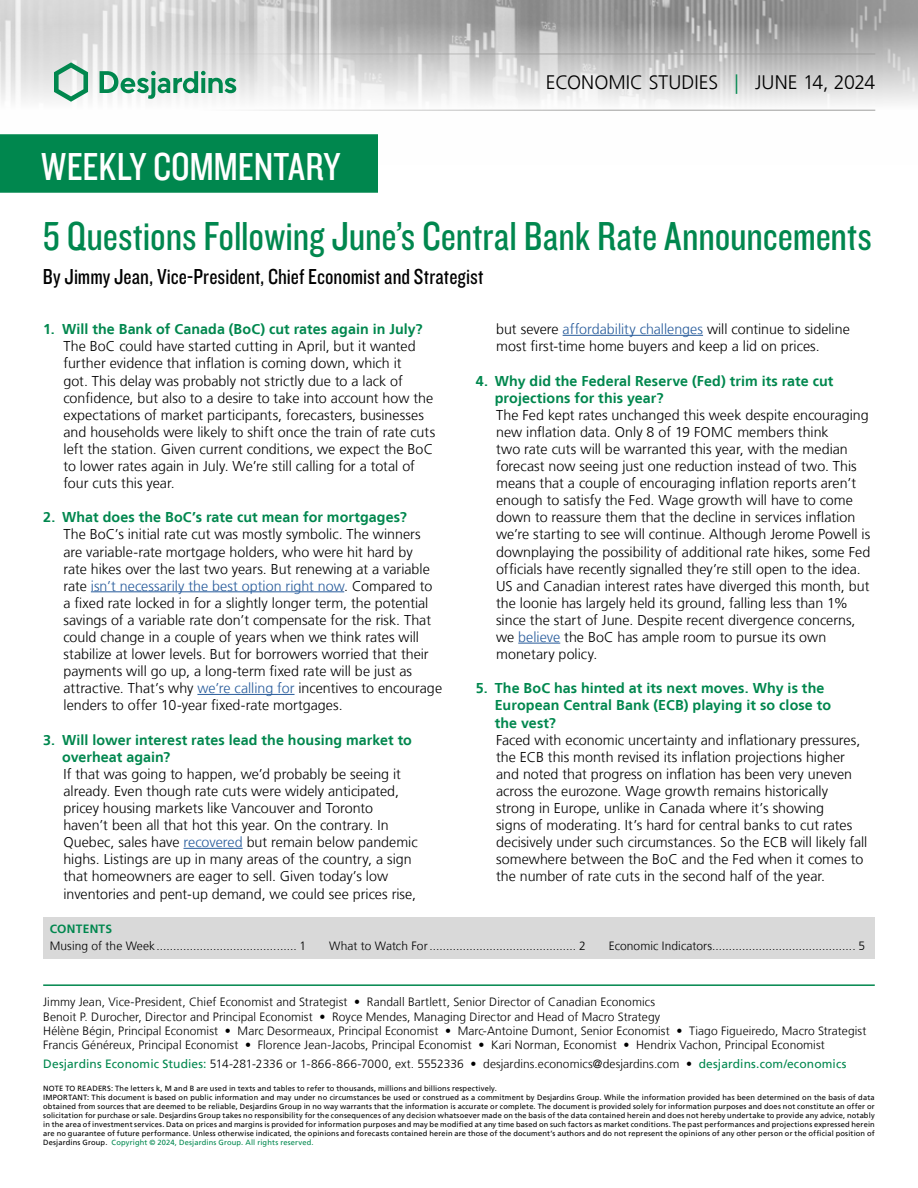
<style>
.page{position:relative;width:918px;height:1188px;background:#fff}
.page>*{position:absolute;margin:0;border:0;box-sizing:border-box;transform-origin:0 0}
.t1{font:42px "Knockout 29 Junior Ltweight";letter-spacing:-.005em;color:#00874e}
.t2{font:40.5px "Knockout 29 Junior Ltweight";color:#fff}
.t3{font:22.5px "Knockout 29 Junior Ltweight";letter-spacing:.005em;color:#000}
.t4{font:300 19.5px "Frutiger LT";color:#000}
.t5{font:300 14.25px/17.1px "Frutiger LT";color:#000}
.t6{font:700 14.25px/17.1px "Frutiger LT";letter-spacing:.005em;color:#00874e}
.t7{font:300 12px/14.4px "Frutiger LT";letter-spacing:.005em;color:#000}
.t8{font:700 12px "Frutiger LT";letter-spacing:.02em;color:#00874e}
.t9{font:7.5px/9px "Frutiger LT";letter-spacing:.02em;color:#000}
.s1{color:#00874e}
.s2{color:#275b9b}
.s3{font-weight:400;color:#00874e}
</style>
<div class="page">
<img style="left:0;top:0;width:918px;height:111px">
<hr style="left:43px;top:54px;width:832px;height:1px;background:#9d9d9c">
<hr style="left:43px;top:110px;width:832px;height:1px;background:#9d9d9c">
<svg style="left:54px;top:62px;width:34px;height:40px"></svg>
<svg style="left:100px;top:71px;width:136px;height:28px"></svg>
<div style="left:0;top:135px;width:377px;height:57px;background:#00874e"></div>
<div style="left:0;top:134px;width:378px;height:59px;border:2px solid #00874e"></div>
<hr style="left:43px;top:984px;width:832px;height:2px;background:#00874e">
<hr style="left:91px;top:591px;width:253px;height:1px;background:#275b9b">
<hr style="left:197px;top:694px;width:98px;height:1px;background:#275b9b">
<hr style="left:183px;top:848px;width:60px;height:1px;background:#275b9b">
<hr style="left:563px;top:335px;width:140px;height:1px;background:#275b9b">
<hr style="left:518px;top:643px;width:42px;height:1px;background:#275b9b">
<div style="left:43px;top:917px;width:832px;height:41px;background:#d9d9d9"></div>
<h2 class="t2" style="left:41px;top:140px;width:300px">WEEKLY COMMENTARY</h2>
<h3 class="t4" style="left:546px;top:72px;width:331px">ECONOMIC STUDIES <span class="s1">|</span> JUNE 14, 2024</h3>
<h1 class="t1" style="left:43px;top:209px;width:830px">5 Questions Following June’s Central Bank Rate Announcements</h1>
<h3 class="t3" style="left:43px;top:262px;width:442px">By Jimmy Jean, Vice-President, Chief Economist and Strategist</h3>
<p class="t6" style="left:43px;top:321px;width:381px">1. Will the Bank of Canada (BoC) cut rates again in July?</p>
<p class="t5" style="left:63px;top:338px;width:373px">The BoC could have started cutting in April, but it wanted further evidence that inflation is coming down, which it<br>got. This delay was probably not strictly due to a lack of confidence, but also to a desire to take into account how the expectations of market participants, forecasters, businesses and households were likely to shift once the train of rate cuts left the station. Given current conditions, we expect the BoC to lower rates again in July. We’re still calling for a total of four cuts this year.</p>
<p class="t6" style="left:43px;top:509px;width:365px">2. What does the BoC’s rate cut mean for mortgages?</p>
<p class="t5" style="left:63px;top:526px;width:380px">The BoC’s initial rate cut was mostly symbolic. The winners are variable-rate mortgage holders, who were hit hard by<br>rate hikes over the last two years. But renewing at a variable rate <span class="s2">isn’t necessarily the best option right now</span>. Compared to a fixed rate locked in for a slightly longer term, the potential savings of a variable rate don’t compensate for the risk. That could change in a couple of years when we think rates will stabilize at lower levels. But for borrowers worried that their payments will go up, a long-term fixed rate will be just as attractive. That’s why <span class="s2">we’re calling for</span> incentives to encourage lenders to offer 10‑year fixed-rate mortgages.</p>
<p class="t6" style="left:62px;top:731px;width:351px;text-indent:-19px">3. Will lower interest rates lead the housing market to overheat again?</p>
<p class="t5" style="left:63px;top:766px;width:356px">If that was going to happen, we’d probably be seeing it already. Even though rate cuts were widely anticipated, pricey housing markets like Vancouver and Toronto haven’t been all that hot this year. On the contrary. In Quebec, sales have <span class="s2">recovered</span> but remain below pandemic highs. Listings are up in many areas of the country, a sign that homeowners are eager to sell. Given today’s low inventories and pent-up demand, we could see prices rise,</p>
<p class="t5" style="left:496px;top:321px;width:355px">but severe <span class="s2">affordability challenges</span> will continue to sideline most first-time home buyers and keep a lid on prices.</p>
<p class="t6" style="left:495px;top:372px;width:340px;text-indent:-19px">4. Why did the Federal Reserve (Fed) trim its rate cut projections for this year?</p>
<p class="t5" style="left:496px;top:406px;width:376px">The Fed kept rates unchanged this week despite encouraging new inflation data. Only 8 of 19 FOMC members think<br>two rate cuts will be warranted this year, with the median forecast now seeing just one reduction instead of two. This means that a couple of encouraging inflation reports aren’t enough to satisfy the Fed. Wage growth will have to come down to reassure them that the decline in services inflation we’re starting to see will continue. Although Jerome Powell is downplaying the possibility of additional rate hikes, some Fed officials have recently signalled they’re still open to the idea.<br>US and Canadian interest rates have diverged this month, but the loonie has largely held its ground, falling less than 1% since the start of June. Despite recent divergence concerns, we <span class="s2">believe</span> the BoC has ample room to pursue its own monetary policy.</p>
<p class="t6" style="left:495px;top:680px;width:338px;text-indent:-19px">5. The BoC has hinted at its next moves. Why is the<br>European Central Bank (ECB) playing it so close to the vest?</p>
<p class="t5" style="left:496px;top:731px;width:373px">Faced with economic uncertainty and inflationary pressures, the ECB this month revised its inflation projections higher and noted that progress on inflation has been very uneven across the eurozone. Wage growth remains historically strong in Europe, unlike in Canada where it’s showing<br>signs of moderating. It’s hard for central banks to cut rates decisively under such circumstances. So the ECB will likely fall somewhere between the BoC and the Fed when it comes to the number of rate cuts in the second half of the year.</p>
<p class="t8" style="left:50px;top:922px;width:64px">CONTENTS</p>
<p class="t7" style="left:50px;top:939px;width:258px">Musing of the Week.......................................... 1</p>
<p class="t7" style="left:329px;top:939px;width:258px">What to Watch For............................................ 2</p>
<p class="t7" style="left:609px;top:939px;width:258px">Economic Indicators........................................... 5</p>
<p class="t7" style="left:43px;top:995px;width:825px">Jimmy Jean, Vice-President, Chief Economist and Strategist • Randall Bartlett, Senior Director of Canadian Economics<br>Benoit P. Durocher, Director and Principal Economist • Royce Mendes, Managing Director and Head of Macro Strategy<br>Hélène Bégin, Principal Economist • Marc Desormeaux, Principal Economist • Marc-Antoine Dumont, Senior Economist • Tiago Figueiredo, Macro Strategist Francis Généreux, Principal Economist • Florence Jean-Jacobs, Principal Economist • Kari Norman, Economist • Hendrix Vachon, Principal Economist</p>
<p class="t7" style="left:43px;top:1056px;width:805px"><span class="s3">Desjardins Economic Studies:</span> 514‑281‑2336 or 1-866‑866‑7000, ext. 5552336 • desjardins.economics@desjardins.com • <span class="s3">desjardins.com/economics</span></p>
<p class="t9" style="left:43px;top:1084px;width:833px">NOTE TO READERS: The letters k, M and B are used in texts and tables to refer to thousands, millions and billions respectively.<br>IMPORTANT: This document is based on public information and may under no circumstances be used or construed as a commitment by Desjardins Group. While the information provided has been determined on the basis of data obtained from sources that are deemed to be reliable, Desjardins Group in no way warrants that the information is accurate or complete. The document is provided solely for information purposes and does not constitute an offer or solicitation for purchase or sale. Desjardins Group takes no responsibility for the consequences of any decision whatsoever made on the basis of the data contained herein and does not hereby undertake to provide any advice, notably in the area of investment services. Data on prices and margins is provided for information purposes and may be modified at any time based on such factors as market conditions. The past performances and projections expressed herein are no guarantee of future performance. Unless otherwise indicated, the opinions and forecasts contained herein are those of the document’s authors and do not represent the opinions of any other person or the official position of Desjardins Group. <span class="s1">Copyright © 2024, Desjardins Group. All rights reserved.</span></p>
</div>
